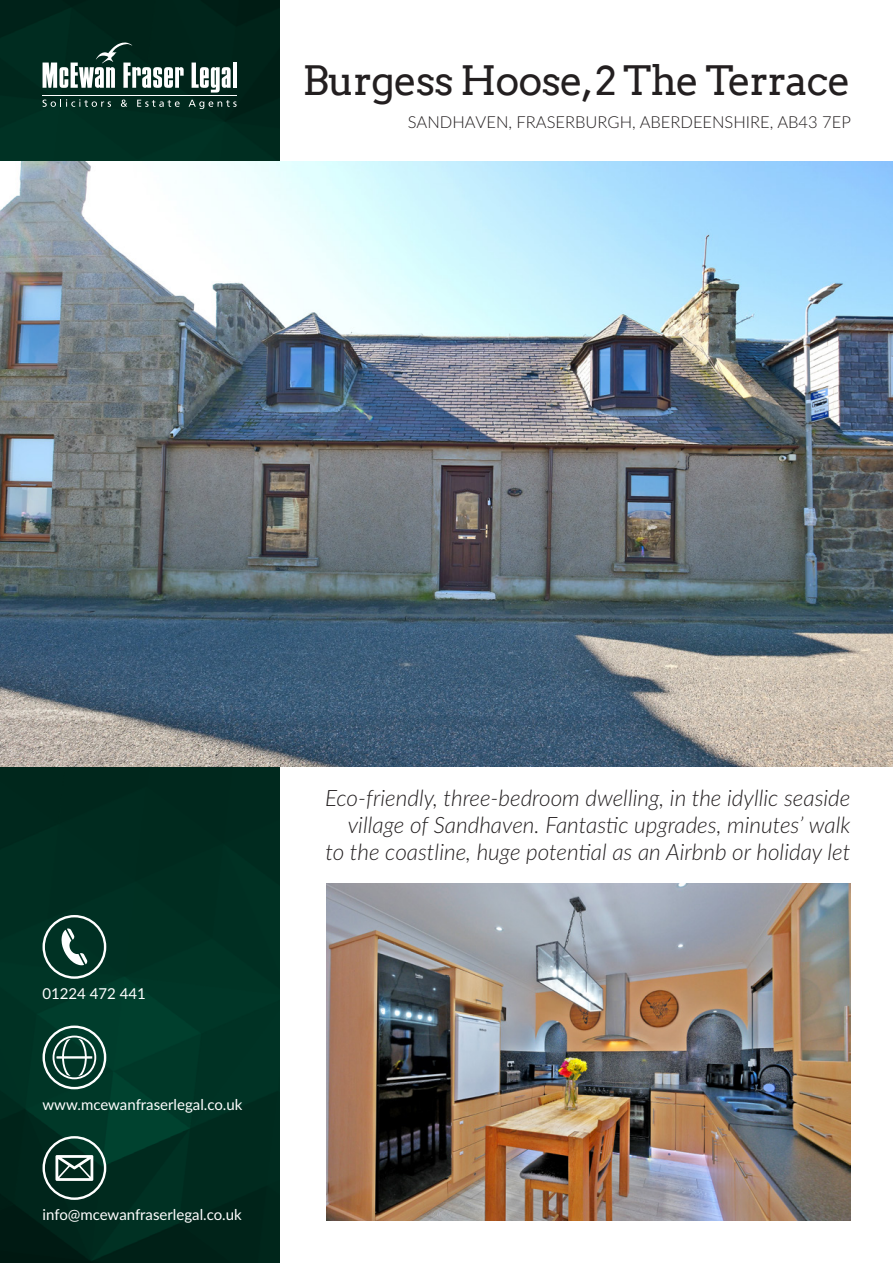
<style>
.page{position:relative;width:893px;height:1263px;background:#fff}
.page>*{position:absolute;margin:0;border:0;box-sizing:border-box;transform-origin:0 0}
.t1{font:40.5px "Arvo";letter-spacing:-.03em;color:#231f20}
.t2{font:italic 300 22.5px/27px "Lato";color:#231f20;text-align:right}
.t3{font:300 16.5px "Lato";color:#231f20}
.t4{font:15px "Lato";color:#fff}
</style>
<div class="page">
<img style="left:0;top:0;width:279px;height:1263px">
<img style="left:0;top:162px;width:893px;height:605px">
<svg style="left:43px;top:43px;width:141px;height:45px"></svg>
<svg style="left:192px;top:63px;width:39px;height:30px"></svg>
<hr style="left:233px;top:63px;width:4px;height:25px;background:#fff">
<hr style="left:43px;top:95px;width:194px;height:1px;background:#fff">
<svg style="left:43px;top:99px;width:68px;height:8px"></svg>
<svg style="left:121px;top:100px;width:6px;height:7px"></svg>
<svg style="left:137px;top:100px;width:43px;height:7px"></svg>
<svg style="left:189px;top:100px;width:48px;height:9px"></svg>
<img style="left:326px;top:883px;width:524px;height:337px">
<svg style="left:43px;top:915px;width:63px;height:64px;background:#335a4f"></svg>
<svg style="left:43px;top:1025px;width:63px;height:64px;background:#3a6559"></svg>
<svg style="left:43px;top:1136px;width:63px;height:64px;background:#3a5b52"></svg>
<h1 class="t1" style="left:302px;top:56px;width:550px">Burgess Hoose,2 The Terrace</h1>
<p class="t3" style="left:408px;top:111px;width:444px">SANDHAVEN, FRASERBURGH, ABERDEENSHIRE, AB43 7EP</p>
<p class="t4" style="left:43px;top:983px;width:105px">01224 472 441</p>
<p class="t4" style="left:43px;top:1094px;width:201px">www.mcewanfraserlegal.co.uk</p>
<p class="t4" style="left:43px;top:1204px;width:201px">info@mcewanfraserlegal.co.uk</p>
<p class="t2" style="left:325px;top:783px;width:527px">Eco-friendly, three-bedroom dwelling, in the idyllic seaside village of Sandhaven. Fantastic upgrades, minutes’ walk to the coastline, huge potential as an Airbnb or holiday let</p>
</div>
